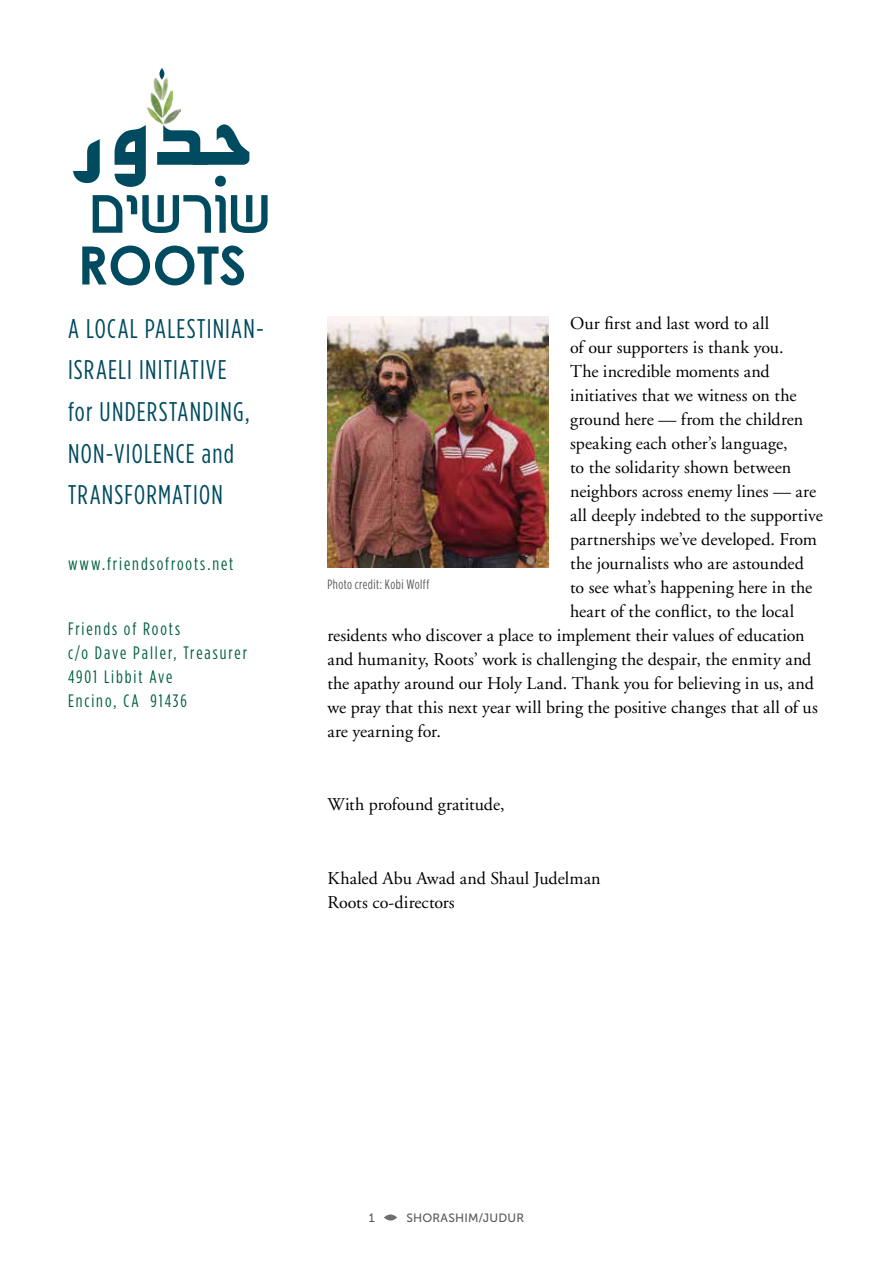
<style>
.page{position:relative;width:893px;height:1263px;background:#fff}
.page>*{position:absolute;margin:0;border:0;box-sizing:border-box;transform-origin:0 0}
.t1{font:700 54.45px "BN Barak";color:#004b60}
.t2{font:700 52.8px "Century Gothic";color:#004b60}
.t3{font:27px/41.7px "Gotham Condensed";letter-spacing:.045em;color:#004b60}
.t4{font:26.1px "Gotham Condensed";letter-spacing:.025em;color:#004b60;scale:1.08 1}
.t5{font:18px/24px "Adobe Garamond";color:#000}
.t6{font:18px/24px "Gotham Condensed";letter-spacing:.105em;color:#00603d}
.t7{font:13.5px "Gotham Condensed";letter-spacing:.03em;color:#58595b}
.t8{font:12px "Museo Sans 500";letter-spacing:.015em;color:#58595b}
</style>
<div class="page">
<svg style="left:384px;top:1214px;width:13px;height:6px"></svg>
<svg style="left:73px;top:139px;width:27px;height:44px"></svg>
<svg style="left:115px;top:127px;width:31px;height:60px"></svg>
<svg style="left:157px;top:124px;width:92px;height:63px"></svg>
<img style="left:153px;top:72px;width:16px;height:17px">
<img style="left:167px;top:109px;width:14px;height:18px">
<img style="left:150px;top:89px;width:7px;height:16px">
<img style="left:157px;top:87px;width:23px;height:33px">
<img style="left:142px;top:105px;width:25px;height:22px">
<svg style="left:159px;top:68px;width:5px;height:12px"></svg>
<img style="left:327px;top:316px;width:222px;height:252px">
<h1 class="t1" style="left:93px;top:184px;width:181px">ם שי שור</h1>
<h2 class="t2" style="left:77px;top:232px;width:171px">ROOTS</h2>
<h3 class="t4" style="left:97px;top:306px;width:135px">THE PALESTINIAN</h3>
<h3 class="t3" style="left:68px;top:307px;width:197px">A LOCAL PALESTINIAN-<br>ISRAELI INITIATIVE<br>for UNDERSTANDING,<br>NON-VIOLENCE and<br>TRANSFORMATION</h3>
<p class="t6" style="left:68px;top:551px;width:167px">www.friendsofroots.net</p>
<p class="t6" style="left:68px;top:617px;width:180px">Friends of Roots<br>c/o Dave Paller, Treasurer<br>4901 Libbit Ave<br>Encino, CA 91436</p>
<p class="t5" style="left:570px;top:311px;width:201px">Our first and last word to all</p>
<p class="t5" style="left:570px;top:335px;width:215px">of our supporters is thank you.</p>
<p class="t5" style="left:570px;top:359px;width:201px">The incredible moments and</p>
<p class="t5" style="left:570px;top:383px;width:228px">initiatives that we witness on the</p>
<p class="t5" style="left:570px;top:407px;width:235px">ground here — from the children</p>
<p class="t5" style="left:570px;top:431px;width:219px">speaking each other’s language,</p>
<p class="t5" style="left:570px;top:455px;width:223px">to the solidarity shown between</p>
<p class="t5" style="left:570px;top:479px;width:247px">neighbors across enemy lines — are</p>
<p class="t5" style="left:570px;top:503px;width:254px">all deeply indebted to the supportive</p>
<p class="t5" style="left:570px;top:527px;width:248px">partnerships we’ve developed. From</p>
<p class="t5" style="left:570px;top:551px;width:235px">the journalists who are astounded</p>
<p class="t5" style="left:570px;top:575px;width:244px">to see what’s happening here in the</p>
<p class="t5" style="left:570px;top:599px;width:225px">heart of the conflict, to the local</p>
<p class="t5" style="left:327px;top:623px;width:479px">residents who discover a place to implement their values of education</p>
<p class="t5" style="left:327px;top:647px;width:486px">and humanity, Roots’ work is challenging the despair, the enmity and</p>
<p class="t5" style="left:327px;top:671px;width:488px">the apathy around our Holy Land. Thank you for believing in us, and</p>
<p class="t5" style="left:327px;top:695px;width:492px">we pray that this next year will bring the positive changes that all of us</p>
<p class="t5" style="left:327px;top:719px;width:115px">are yearning for.</p>
<p class="t7" style="left:327px;top:577px;width:104px">Photo credit: Kobi Wolff</p>
<p class="t5" style="left:327px;top:793px;width:179px">With profound gratitude,</p>
<p class="t5" style="left:327px;top:866px;width:275px">Khaled Abu Awad and Shaul Judelman<br>Roots co-directors</p>
<p class="t8" style="left:369px;top:1211px;width:7px">1</p>
<p class="t8" style="left:406px;top:1211px;width:119px">SHORASHIM/JUDUR</p>
</div>
